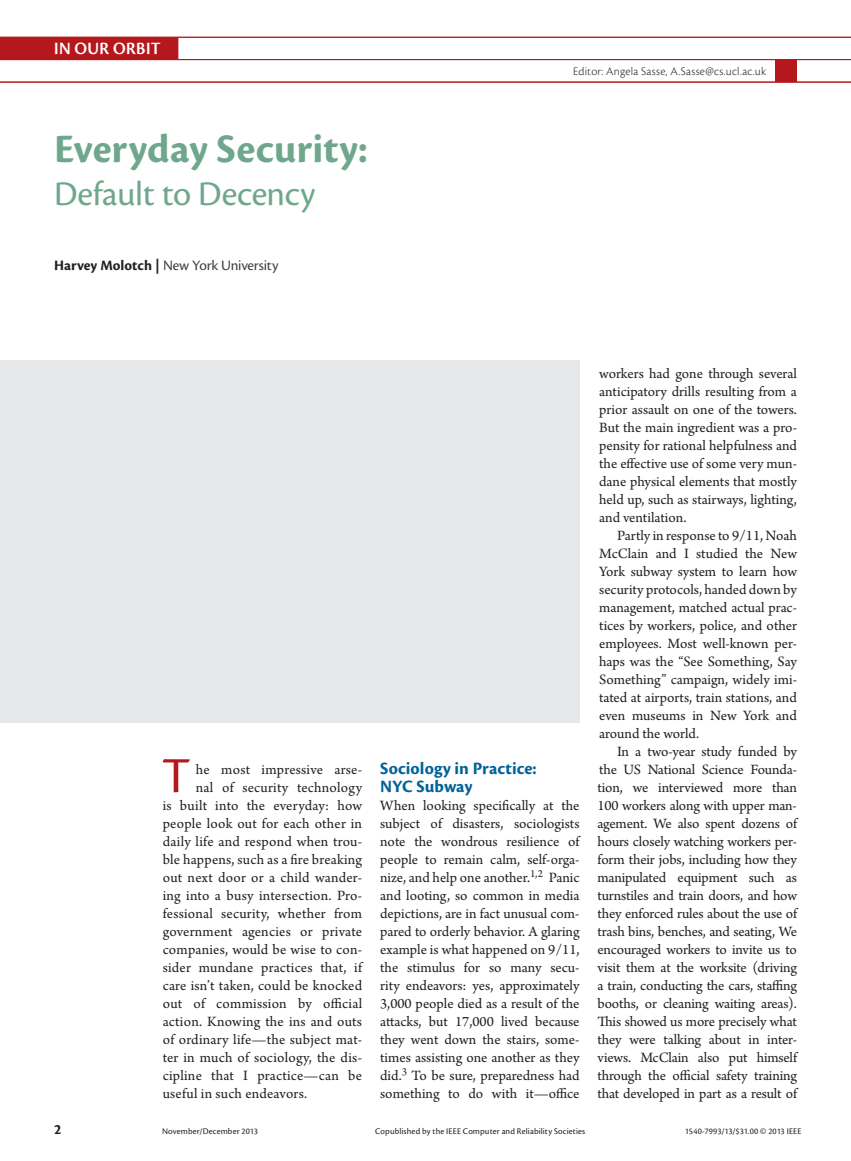
<style>
.page{position:relative;width:851px;height:1161px;background:#fff}
.page>*{position:absolute;margin:0;border:0;box-sizing:border-box;transform-origin:0 0}
.t1{font:52.35px "Cronos Pro";color:#b4181d}
.t2{font:700 42px "Cronos Pro";letter-spacing:.005em;color:#6fa78d}
.t3{font:36px "Cronos Pro";letter-spacing:-.01em;color:#6fa78d}
.t4{font:700 18px/18px "Cronos Pro";color:#006299}
.t5{font:18px "Cronos Pro Semibold Disp";letter-spacing:.02em;color:#fff}
.t6{font:15px/18px "Arno Pro";letter-spacing:.01em;color:#231f20;text-align:justify}
.t7{font:15px "Cronos Pro";letter-spacing:-.01em;color:#3e3e3f}
.t8{font:700 15px "Cronos Pro";color:#231f20}
.t9{font:300 12px "Cronos Pro";letter-spacing:.02em;color:#231f20}
.t10{font:9px "Cronos Pro";letter-spacing:.015em;color:#231f20}
.s1{font-weight:700;color:#231f20}
</style>
<div class="page">
<div style="left:0;top:38px;width:178px;height:22px;background:#b4181d"></div>
<div style="left:775px;top:60px;width:21px;height:22px;background:#b4181d"></div>
<hr style="left:0;top:37px;width:850px;height:1px;background:#b4181d">
<hr style="left:0;top:59px;width:850px;height:1px;background:#b4181d">
<hr style="left:0;top:82px;width:850px;height:1px;background:#b4181d">
<div style="left:0;top:360px;width:579px;height:362px;background:#e6e7e9"></div>
<p class="t5" style="left:54px;top:38px;width:108px">IN OUR ORBIT</p>
<h2 class="t2" style="left:54px;top:125px;width:315px">Everyday Security:</h2>
<h3 class="t3" style="left:54px;top:173px;width:263px">Default to Decency</h3>
<p class="t7" style="left:54px;top:257px;width:226px"><span class="s1">Harvey Molotch |</span> New York University</p>
<p class="t9" style="left:573px;top:64px;width:194px">Editor: Angela Sasse, A.Sasse@cs.ucl.ac.uk</p>
<h1 class="t1" style="left:162px;top:746px;width:30px">T</h1>
<p class="t6" style="left:196px;top:761px;width:168px">he most impressive arse-</p>
<p class="t6" style="left:196px;top:779px;width:168px">nal of security technology</p>
<p class="t6" style="left:163px;top:797px;width:201px">is built into the everyday: how</p>
<p class="t6" style="left:163px;top:815px;width:201px">people look out for each other in</p>
<p class="t6" style="left:163px;top:833px;width:201px">daily life and respond when trou-</p>
<p class="t6" style="left:163px;top:851px;width:201px">ble happens, such as a fire breaking</p>
<p class="t6" style="left:163px;top:869px;width:201px">out next door or a child wander-</p>
<p class="t6" style="left:163px;top:887px;width:201px">ing into a busy intersection. Pro-</p>
<p class="t6" style="left:163px;top:905px;width:201px">fessional security, whether from</p>
<p class="t6" style="left:163px;top:923px;width:201px">government agencies or private</p>
<p class="t6" style="left:163px;top:941px;width:201px">companies, would be wise to con-</p>
<p class="t6" style="left:163px;top:959px;width:201px">sider mundane practices that, if</p>
<p class="t6" style="left:163px;top:977px;width:201px">care isn’t taken, could be knocked</p>
<p class="t6" style="left:163px;top:995px;width:201px">out of commission by official</p>
<p class="t6" style="left:163px;top:1013px;width:201px">action. Knowing the ins and outs</p>
<p class="t6" style="left:163px;top:1031px;width:201px">of ordinary life—the subject mat-</p>
<p class="t6" style="left:163px;top:1049px;width:201px">ter in much of sociology, the dis-</p>
<p class="t6" style="left:163px;top:1067px;width:201px">cipline that I practice—can be</p>
<p class="t6" style="left:163px;top:1085px;width:146px">useful in such endeavors.</p>
<p class="t4" style="left:380px;top:760px;width:158px">Sociology in Practice:<br>NYC Subway</p>
<p class="t6" style="left:380px;top:797px;width:201px">When looking specifically at the subject of disasters, sociologists note the wondrous resilience of people to remain calm, self-orga&shy;nize, and help one another.<sup>1,2</sup> Panic and looting, so common in media depictions, are in fact unusual com&shy;pared to orderly behavior. A glaring example is what happened on 9/11, the stimulus for so many secu&shy;rity endeavors: yes, approximately 3,000 people died as a result of the attacks, but 17,000 lived because they went down the stairs, some&shy;times assisting one another as they did.<sup>3</sup> To be sure, preparedness had something to do with it—office</p>
<p class="t6" style="left:599px;top:365px;width:199px">workers had gone through several anticipatory drills resulting from a prior assault on one of the towers.<br>But the main ingredient was a pro&shy;pensity for rational helpfulness and the effective use of some very mun&shy;dane physical elements that mostly held up, such as stairways, lighting, and ventilation.</p>
<p class="t6" style="left:599px;top:527px;width:199px;text-indent:18px">Partly in response to 9/11, Noah McClain and I studied the New York subway system to learn how security protocols, handed down by management, matched actual prac&shy;tices by workers, police, and other employees. Most well-known per&shy;haps was the “See Something, Say Something” campaign, widely imi&shy;tated at airports, train stations, and even museums in New York and around the world.</p>
<p class="t6" style="left:597px;top:743px;width:201px;text-indent:20px">In a two-year study funded by the US National Science Founda&shy;tion, we interviewed more than 100 workers along with upper man&shy;agement. We also spent dozens of hours closely watching workers per&shy;form their jobs, including how they manipulated equipment such as turnstiles and train doors, and how they enforced rules about the use of trash bins, benches, and seating, We encouraged workers to invite us to visit them at the worksite (driving a train, conducting the cars, staffing booths, or cleaning waiting areas).<br>This showed us more precisely what they were talking about in inter&shy;views. McClain also put himself through the official safety training that developed in part as a result of</p>
<p class="t8" style="left:54px;top:1121px;width:9px">2</p>
<p class="t10" style="left:162px;top:1126px;width:97px">November/December 2013</p>
<p class="t10" style="left:375px;top:1126px;width:212px">Copublished by the IEEE Computer and Reliability Societies</p>
<p class="t10" style="left:685px;top:1126px;width:118px">1540-7993/13/$31.00 © 2013 IEEE</p>
</div>
